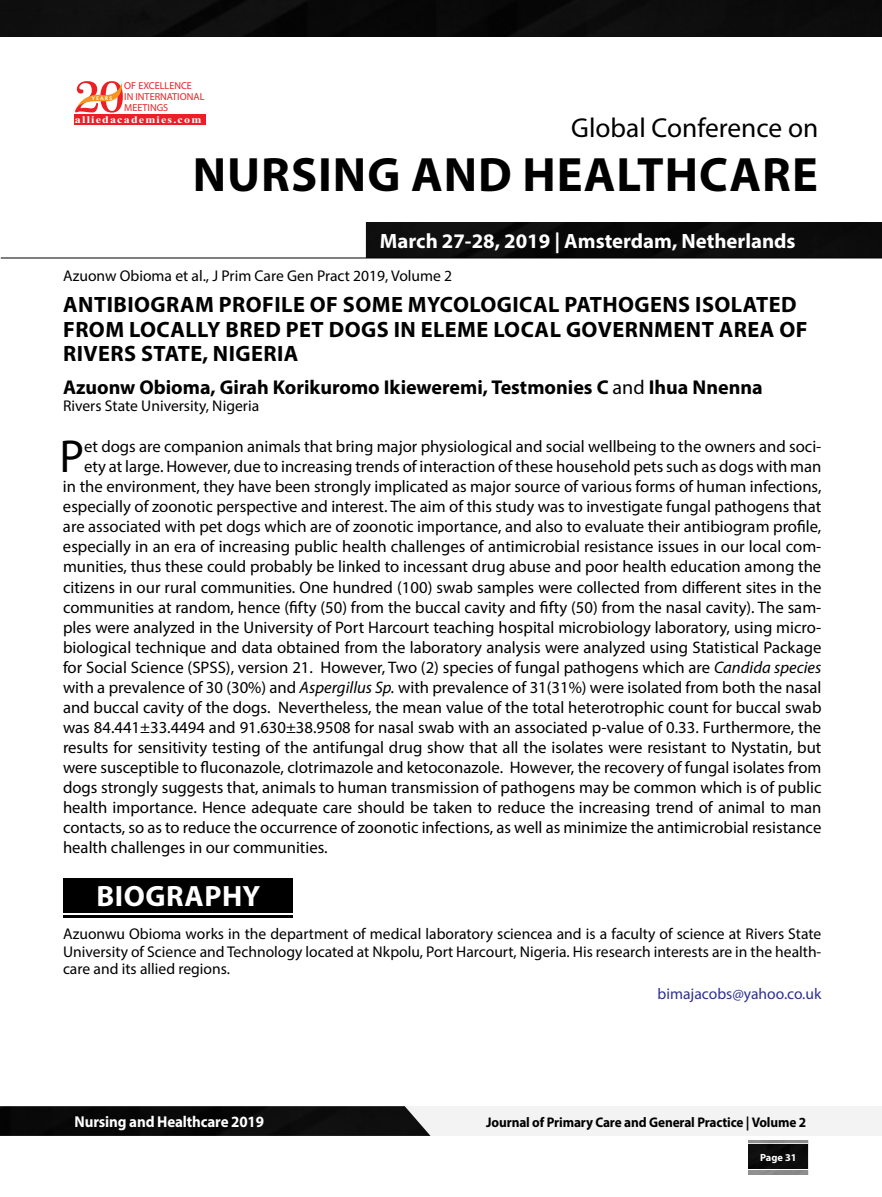
<style>
.page{position:relative;width:882px;height:1197px;background:#fff}
.page>*{position:absolute;margin:0;border:0;box-sizing:border-box;transform-origin:0 0}
.t1{font:700 48.48px "Myriad Pro";letter-spacing:.02em;color:#000}
.t2{font:46.38px "Myriad Pro";color:#000}
.t3{font:700 29.4px "Myriad Pro";letter-spacing:.02em;color:#fff}
.t4{font:27.47px "Myriad Pro";color:#000}
.t5{font:700 22.22px/24.5px "Myriad Pro";letter-spacing:.02em;color:#000}
.t6{font:700 20.82px "Myriad Pro";color:#fff}
.t7{font:700 19.95px "Myriad Pro";color:#000}
.t8{font:16.62px "Myriad Pro";color:#000}
.t9{font:700 15.75px "Myriad Pro";letter-spacing:-.01em;color:#fff;scale:.95 1}
.t10{font:15.58px/17.2px "Myriad Pro";color:#000;text-align:justify}
.t11{font:15.58px "Myriad Pro";color:#2e3092}
.t12{font:700 14px "Myriad Pro";letter-spacing:-.01em;color:#000;scale:.95 1}
.t13{font:700 10.33px "Myriad Pro";color:#fff}
.t14{font:10.15px/10.8px "Myriad Pro";color:#ed1f24}
.t15{font:700 10.15px "Times New Roman";letter-spacing:.1em;color:#fff;scale:1.18 1}
.t16{font:5.25px "Oregon LDO Black";letter-spacing:.24em;color:#fff;scale:1.06 1}
.s1{font-weight:400}
.s2{font-style:italic}
</style>
<div class="page">
<div style="left:748px;top:1145px;width:60px;height:24px;background:#0c0c0c"></div>
<img style="left:0;top:1106px;width:430px;height:30px">
<div style="left:366px;top:223px;width:516px;height:35px;background:#0c0c0c"></div>
<div style="left:74px;top:114px;width:132px;height:11px;background:#ed1f24"></div>
<svg style="left:75px;top:81px;width:48px;height:32px"></svg>
<hr style="left:1px;top:258px;width:881px;height:1px;background:#000">
<div style="left:0;top:0;width:882px;height:36px;background:#0c0c0c"></div>
<div style="left:63px;top:878px;width:229px;height:35px;background:#000"></div>
<hr style="left:63px;top:916px;width:229px;height:2px;background:#000">
<p class="t14" style="left:124px;top:80px;width:82px">OF EXCELLENCE<br>IN INTERNATIONAL<br>MEETINGS</p>
<p class="t15" style="left:75px;top:112px;width:109px">alliedacademies.com</p>
<p class="t16" style="left:92px;top:95px;width:21px">YEARS</p>
<h3 class="t4" style="left:571px;top:111px;width:249px">Global Conference on</h3>
<h1 class="t1" style="left:193px;top:143px;width:627px">NURSING AND HEALTHCARE</h1>
<p class="t6" style="left:380px;top:227px;width:417px">March 27-28, 2019 | Amsterdam, Netherlands</p>
<p class="t10" style="left:63px;top:267px;width:391px">Azuonw Obioma et al., J Prim Care Gen Pract 2019, Volume 2</p>
<h3 class="t5" style="left:63px;top:292px;width:746px">ANTIBIOGRAM PROFILE OF SOME MYCOLOGICAL PATHOGENS ISOLATED<br>FROM LOCALLY BRED PET DOGS IN ELEME LOCAL GOVERNMENT AREA OF<br>RIVERS STATE, NIGERIA</h3>
<p class="t7" style="left:63px;top:375px;width:701px">Azuonw Obioma, Girah Korikuromo Ikieweremi, Testmonies C <span class="s1">and</span> Ihua Nnenna</p>
<p class="t10" style="left:63px;top:397px;width:198px">Rivers State University, Nigeria</p>
<h2 class="t2" style="left:59px;top:428px;width:26px">P</h2>
<p class="t8" style="left:84px;top:436px;width:739px">et dogs are companion animals that bring major physiological and social wellbeing to the owners and soci-</p>
<p class="t8" style="left:84px;top:456px;width:739px">ety at large. However, due to increasing trends of interaction of these household pets such as dogs with man</p>
<p class="t8" style="left:63px;top:477px;width:760px">in the environment, they have been strongly implicated as major source of various forms of human infections,</p>
<p class="t8" style="left:63px;top:497px;width:760px">especially of zoonotic perspective and interest. The aim of this study was to investigate fungal pathogens that</p>
<p class="t8" style="left:63px;top:517px;width:760px">are associated with pet dogs which are of zoonotic importance, and also to evaluate their antibiogram profile,</p>
<p class="t8" style="left:63px;top:537px;width:760px">especially in an era of increasing public health challenges of antimicrobial resistance issues in our local com-</p>
<p class="t8" style="left:63px;top:557px;width:760px">munities, thus these could probably be linked to incessant drug abuse and poor health education among the</p>
<p class="t8" style="left:63px;top:577px;width:760px">citizens in our rural communities. One hundred (100) swab samples were collected from different sites in the</p>
<p class="t8" style="left:63px;top:597px;width:760px">communities at random, hence (fifty (50) from the buccal cavity and fifty (50) from the nasal cavity). The sam-</p>
<p class="t8" style="left:63px;top:617px;width:760px">ples were analyzed in the University of Port Harcourt teaching hospital microbiology laboratory, using micro-</p>
<p class="t8" style="left:63px;top:637px;width:760px">biological technique and data obtained from the laboratory analysis were analyzed using Statistical Package</p>
<p class="t8" style="left:63px;top:657px;width:760px">for Social Science (SPSS), version 21. However, Two (2) species of fungal pathogens which are <span class="s2">Candida species</span></p>
<p class="t8" style="left:63px;top:677px;width:760px">with a prevalence of 30 (30%) and <span class="s2">Aspergillus Sp.</span> with prevalence of 31(31%) were isolated from both the nasal</p>
<p class="t8" style="left:63px;top:697px;width:760px">and buccal cavity of the dogs. Nevertheless, the mean value of the total heterotrophic count for buccal swab</p>
<p class="t8" style="left:63px;top:717px;width:760px">was 84.441±33.4494 and 91.630±38.9508 for nasal swab with an associated p-value of 0.33. Furthermore, the</p>
<p class="t8" style="left:63px;top:737px;width:760px">results for sensitivity testing of the antifungal drug show that all the isolates were resistant to Nystatin, but</p>
<p class="t8" style="left:63px;top:757px;width:760px">were susceptible to fluconazole, clotrimazole and ketoconazole. However, the recovery of fungal isolates from</p>
<p class="t8" style="left:63px;top:777px;width:760px">dogs strongly suggests that, animals to human transmission of pathogens may be common which is of public</p>
<p class="t8" style="left:63px;top:797px;width:760px">health importance. Hence adequate care should be taken to reduce the increasing trend of animal to man</p>
<p class="t8" style="left:63px;top:817px;width:760px">contacts, so as to reduce the occurrence of zoonotic infections, as well as minimize the antimicrobial resistance</p>
<p class="t8" style="left:63px;top:837px;width:266px">health challenges in our communities.</p>
<h3 class="t3" style="left:96px;top:877px;width:165px">BIOGRAPHY</h3>
<p class="t10" style="left:63px;top:925px;width:760px">Azuonwu Obioma works in the department of medical laboratory sciencea and is a faculty of science at Rivers State University of Science and Technology located at Nkpolu, Port Harcourt, Nigeria. His research interests are in the health&shy;care and its allied regions.</p>
<p class="t11" style="left:658px;top:984px;width:165px">bimajacobs@yahoo.co.uk</p>
<p class="t9" style="left:75px;top:1112px;width:201px">Nursing and Healthcare 2019</p>
<p class="t12" style="left:486px;top:1113px;width:338px">Journal of Primary Care and General Practice | Volume 2</p>
<p class="t13" style="left:760px;top:1151px;width:38px">Page 31</p>
</div>
